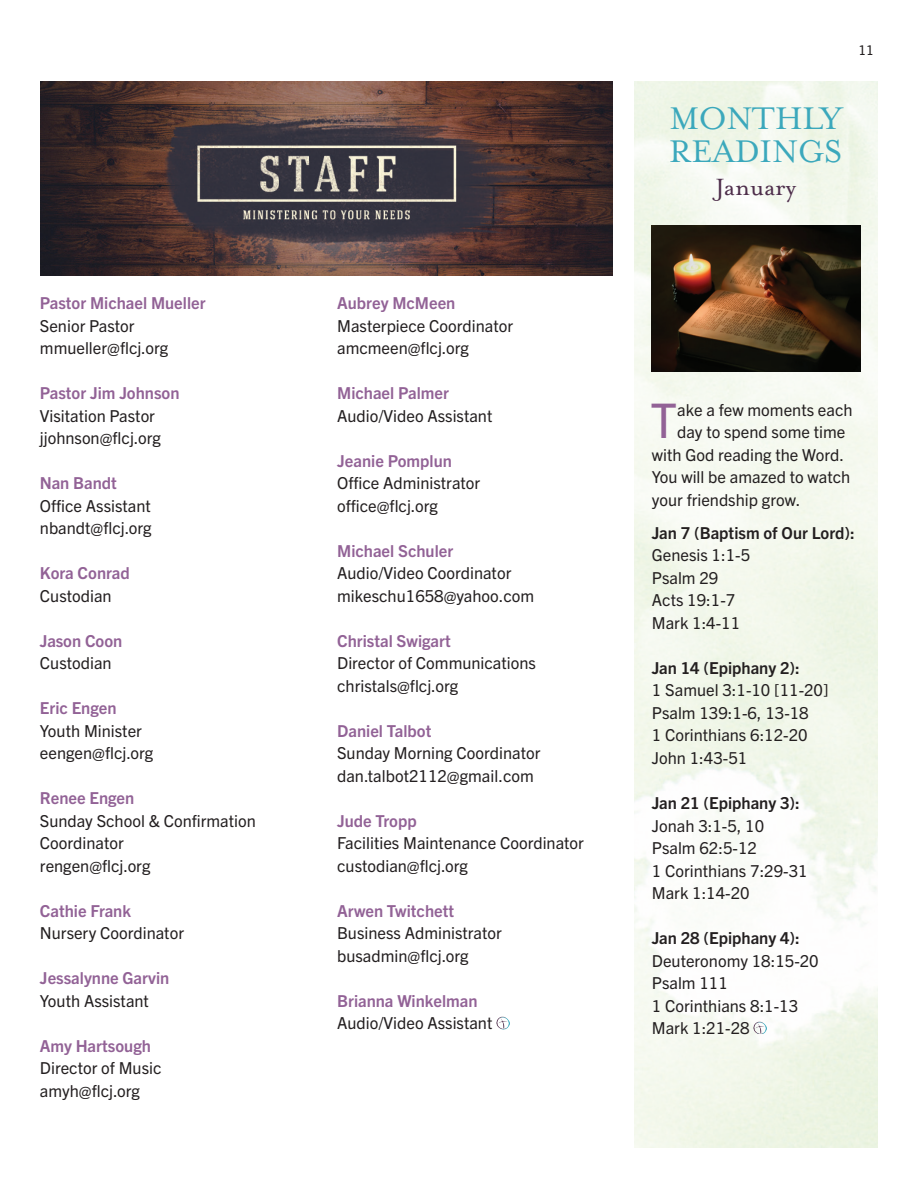
<style>
.page{position:relative;width:918px;height:1188px;background:#fff}
.page>*{position:absolute;margin:0;border:0;box-sizing:border-box;transform-origin:0 0}
.t1{font:47.85px "Trade Gothic Next LT Pro";color:#926296}
.t2{font:36px/33px "Mrs Eaves OT";color:#3ba8bc}
.t3{font:27px "Mrs Eaves OT";color:#4e2e4b}
.t4{font:16.5px/22.5px "Trade Gothic Next LT Pro";color:#231f20}
.t5{font:700 16.5px "Trade Gothic Next LT Pro";color:#926296}
.t6{font:700 16.5px "Trade Gothic Next LT Pro";color:#231f20}
.t7{font:13.5px "Trade Gothic Next LT Pro";color:#231f20}
</style>
<div class="page">
<img style="left:634px;top:81px;width:244px;height:1067px">
<svg style="left:753px;top:1021px;width:13px;height:13px"></svg>
<img style="left:652px;top:226px;width:208px;height:145px">
<svg style="left:496px;top:1017px;width:13px;height:12px"></svg>
<img style="left:41px;top:81px;width:572px;height:195px">
<p class="t5" style="left:40px;top:292px;width:167px">Pastor Michael Mueller</p>
<p class="t4" style="left:40px;top:314px;width:130px">Senior Pastor mmueller@flcj.org</p>
<p class="t5" style="left:40px;top:382px;width:141px">Pastor Jim Johnson</p>
<p class="t4" style="left:40px;top:404px;width:122px">Visitation Pastor jjohnson@flcj.org</p>
<p class="t5" style="left:40px;top:472px;width:78px">Nan Bandt</p>
<p class="t4" style="left:40px;top:494px;width:113px">Office Assistant nbandt@flcj.org</p>
<p class="t5" style="left:40px;top:562px;width:91px">Kora Conrad</p>
<p class="t4" style="left:40px;top:584px;width:73px">Custodian</p>
<p class="t5" style="left:40px;top:629px;width:84px">Jason Coon</p>
<p class="t4" style="left:40px;top:651px;width:73px">Custodian</p>
<p class="t5" style="left:40px;top:697px;width:78px">Eric Engen</p>
<p class="t4" style="left:40px;top:719px;width:115px">Youth Minister eengen@flcj.org</p>
<p class="t5" style="left:40px;top:787px;width:96px">Renee Engen</p>
<p class="t4" style="left:40px;top:809px;width:217px">Sunday School &amp; Confirmation<br>Coordinator<br>rengen@flcj.org</p>
<p class="t5" style="left:40px;top:899px;width:93px">Cathie Frank</p>
<p class="t4" style="left:40px;top:921px;width:146px">Nursery Coordinator</p>
<p class="t5" style="left:40px;top:967px;width:131px">Jessalynne Garvin</p>
<p class="t4" style="left:40px;top:989px;width:111px">Youth Assistant</p>
<p class="t5" style="left:40px;top:1034px;width:113px">Amy Hartsough</p>
<p class="t4" style="left:40px;top:1056px;width:123px">Director of Music amyh@flcj.org</p>
<p class="t5" style="left:337px;top:292px;width:120px">Aubrey McMeen</p>
<p class="t4" style="left:337px;top:314px;width:177px">Masterpiece Coordinator amcmeen@flcj.org</p>
<p class="t5" style="left:337px;top:382px;width:113px">Michael Palmer</p>
<p class="t4" style="left:337px;top:404px;width:157px">Audio/Video Assistant</p>
<p class="t5" style="left:337px;top:449px;width:116px">Jeanie Pomplun</p>
<p class="t4" style="left:337px;top:471px;width:145px">Office Administrator office@flcj.org</p>
<p class="t5" style="left:337px;top:539px;width:118px">Michael Schuler</p>
<p class="t4" style="left:337px;top:561px;width:198px">Audio/Video Coordinator mikeschu1658@yahoo.com</p>
<p class="t5" style="left:337px;top:629px;width:115px">Christal Swigart</p>
<p class="t4" style="left:337px;top:651px;width:200px">Director of Communications christals@flcj.org</p>
<p class="t5" style="left:337px;top:719px;width:96px">Daniel Talbot</p>
<p class="t4" style="left:337px;top:741px;width:205px">Sunday Morning Coordinator dan.talbot2112@gmail.com</p>
<p class="t5" style="left:337px;top:809px;width:81px">Jude Tropp</p>
<p class="t4" style="left:337px;top:831px;width:248px">Facilities Maintenance Coordinator custodian@flcj.org</p>
<p class="t5" style="left:337px;top:899px;width:118px">Arwen Twitchett</p>
<p class="t4" style="left:337px;top:921px;width:166px">Business Administrator busadmin@flcj.org</p>
<p class="t5" style="left:337px;top:989px;width:142px">Brianna Winkelman</p>
<p class="t4" style="left:337px;top:1011px;width:157px">Audio/Video Assistant</p>
<p class="t7" style="left:858px;top:41px;width:17px">11</p>
<h2 class="t2" style="left:669px;top:102px;width:175px">MONTHLY<br>READINGS</h2>
<h3 class="t3" style="left:716px;top:171px;width:82px">January</h3>
<h1 class="t1" style="left:651px;top:387px;width:28px">T</h1>
<p class="t4" style="left:677px;top:397px;width:177px">ake a few moments each</p>
<p class="t4" style="left:677px;top:420px;width:170px">day to spend some time</p>
<p class="t4" style="left:652px;top:442px;width:194px">with God reading the Word.</p>
<p class="t4" style="left:652px;top:465px;width:200px">You will be amazed to watch</p>
<p class="t4" style="left:652px;top:487px;width:150px">your friendship grow.</p>
<p class="t6" style="left:652px;top:521px;width:205px">Jan 7 (Baptism of Our Lord):</p>
<p class="t4" style="left:652px;top:543px;width:100px">Genesis 1:1-5<br>Psalm 29<br>Acts 19:1-7<br>Mark 1:4-11</p>
<p class="t6" style="left:652px;top:656px;width:150px">Jan 14 (Epiphany 2):</p>
<p class="t4" style="left:652px;top:678px;width:178px">1 Samuel 3:1-10 [11-20]<br>Psalm 139:1-6, 13-18<br>1 Corinthians 6:12-20<br>John 1:43-51</p>
<p class="t6" style="left:652px;top:792px;width:150px">Jan 21 (Epiphany 3):</p>
<p class="t4" style="left:652px;top:813px;width:157px">Jonah 3:1-5, 10<br>Psalm 62:5-12<br>1 Corinthians 7:29-31<br>Mark 1:14-20</p>
<p class="t6" style="left:652px;top:927px;width:150px">Jan 28 (Epiphany 4):</p>
<p class="t4" style="left:652px;top:948px;width:168px">Deuteronomy 18:15-20<br>Psalm 111<br>1 Corinthians 8:1-13<br>Mark 1:21-28</p>
</div>
